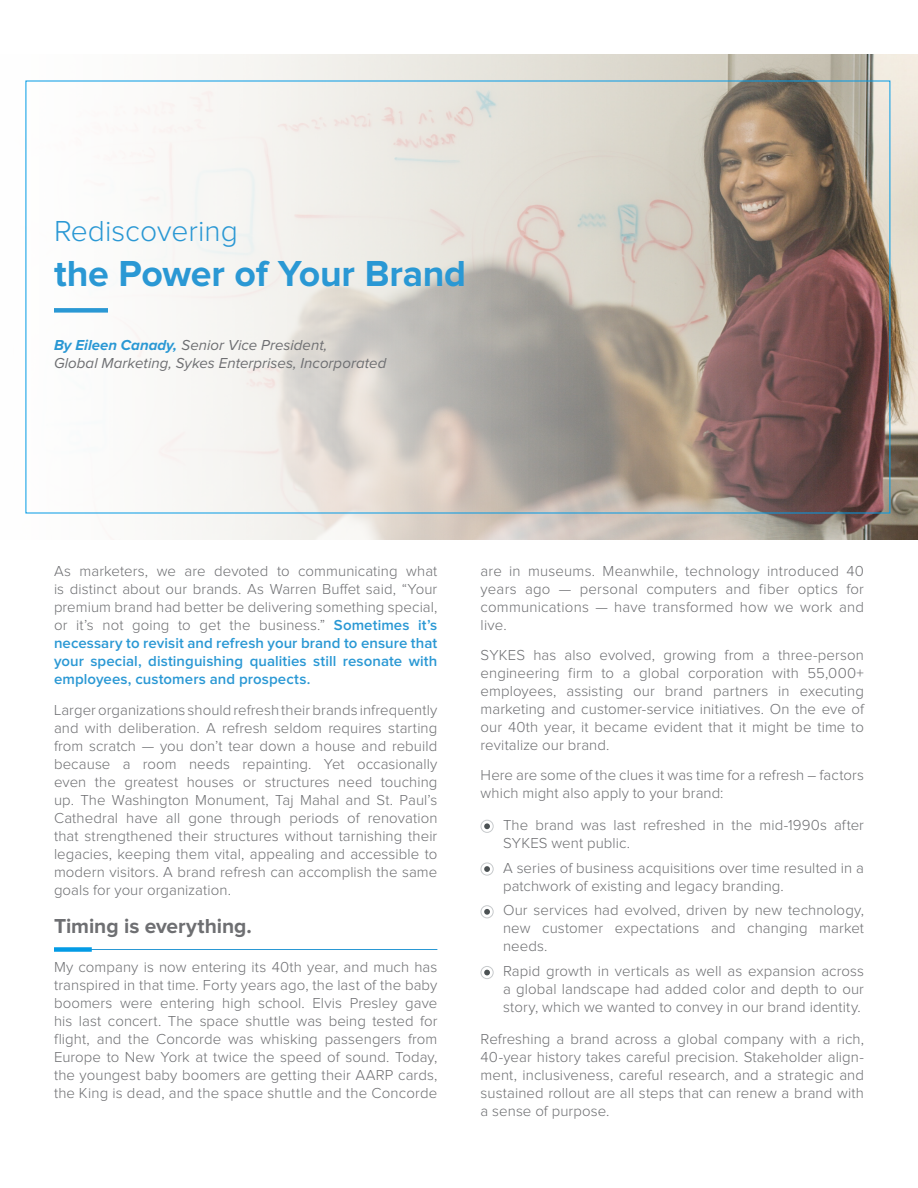
<style>
.page{position:relative;width:918px;height:1188px;background:#fff}
.page>*{position:absolute;margin:0;border:0;box-sizing:border-box;transform-origin:0 0}
.t1{font:700 37.5px "Proxima Nova";letter-spacing:-.01em;color:#2a98d4}
.t2{font:300 30px "Proxima Nova";color:#2a98d4}
.spacing_title{font:700 21px "Proxima Nova";letter-spacing:-.005em;color:#6e6f72}
.basic_5pt{font:300 15px/18px "Proxima Nova";letter-spacing:.01em;color:#6e6f72;text-align:justify}
.spacing__125{font:300 15px/18px "Proxima Nova";letter-spacing:.005em;color:#6e6f72;text-align:justify}
.bulleted_list{font:300 15px/18px "Proxima Nova";letter-spacing:.005em;color:#6e6f72}
.normal_paragraph{font:300 15px/18px "Proxima Nova";letter-spacing:.005em;color:#6e6f72;text-align:justify}
.t3{font:italic 15px "Proxima Nova";letter-spacing:.005em;color:#6e6f72}
.s1{font-weight:700;color:#2a98d4}
.s2{font-weight:600;color:#2a98d4}
</style>
<div class="page">
<svg style="left:25px;top:54px;width:893px;height:486px"></svg>
<hr style="left:54px;top:949px;width:383px;height:1px;background:#2a98d4">
<div style="left:54px;top:947px;width:38px;height:5px;background:#039be5"></div>
<div style="left:481px;top:820px;width:13px;height:13px;border:1px solid #c7cacc;border-radius:50%"></div>
<svg style="left:484px;top:823px;width:6px;height:6px"></svg>
<div style="left:481px;top:863px;width:13px;height:13px;border:1px solid #c7cacc;border-radius:50%"></div>
<svg style="left:484px;top:866px;width:6px;height:6px"></svg>
<div style="left:481px;top:905px;width:13px;height:13px;border:1px solid #c7cacc;border-radius:50%"></div>
<svg style="left:484px;top:909px;width:6px;height:6px"></svg>
<svg style="left:481px;top:966px;width:12px;height:13px"></svg>
<div style="left:481px;top:966px;width:13px;height:13px;border:1px solid #c7cacc;border-radius:50%"></div>
<svg style="left:484px;top:970px;width:6px;height:5px"></svg>
<div style="left:54px;top:308px;width:54px;height:5px;background:#2a98d4"></div>
<p class="t2" style="left:54px;top:217px;width:185px">Rediscovering</p>
<p class="t1" style="left:54px;top:256px;width:414px">the Power of Your Brand</p>
<p class="t3" style="left:54px;top:338px;width:275px"><span class="s1">By Eileen Canady,</span> Senior Vice President,</p>
<p class="t3" style="left:54px;top:356px;width:334px">Global Marketing, Sykes Enterprises, Incorporated</p>
<p class="spacing__125" style="left:54px;top:562px;width:385px">As marketers, we are devoted to communicating what is distinct about our brands. As Warren Buffet said, “Your premium brand had better be delivering something special, or it’s not going to get the business.” <span class="s2">Sometimes it’s necessary to revisit and refresh your brand to ensure that your special, distinguishing qualities still resonate with employees, customers and prospects.</span></p>
<p class="spacing__125" style="left:54px;top:702px;width:385px">Larger organizations should refresh their brands infrequently and with deliberation. A refresh seldom requires starting from scratch — you don’t tear down a house and rebuild because a room needs repainting. Yet occasionally even the greatest houses or structures need touching up. The Washington Monument, Taj Mahal and St. Paul’s Cathedral have all gone through periods of renovation that strengthened their structures without tarnishing their legacies, keeping them vital, appealing and accessible to modern visitors. A brand refresh can accomplish the same goals for your organization.</p>
<p class="spacing_title" style="left:54px;top:916px;width:199px">Timing is everything.</p>
<p class="basic_5pt" style="left:54px;top:958px;width:385px">My company is now entering its 40th year, and much has transpired in that time. Forty years ago, the last of the baby boomers were entering high school. Elvis Presley gave his last concert. The space shuttle was being tested for flight, and the Concorde was whisking passengers from Europe to New York at twice the speed of sound. Today, the youngest baby boomers are getting their AARP cards, the King is dead, and the space shuttle and the Concorde</p>
<p class="basic_5pt" style="left:481px;top:562px;width:385px">are in museums. Meanwhile, technology introduced 40 years ago — personal computers and fiber optics for communications — have transformed how we work and live.</p>
<p class="basic_5pt" style="left:481px;top:646px;width:385px">SYKES has also evolved, growing from a three-person engineering firm to a global corporation with 55,000+ employees, assisting our brand partners in executing marketing and customer-service initiatives. On the eve of our 40th year, it became evident that it might be time to revitalize our brand.</p>
<p class="basic_5pt" style="left:481px;top:766px;width:385px">Here are some of the clues it was time for a refresh – factors which might also apply to your brand:</p>
<p class="bulleted_list" style="left:503px;top:816px;width:362px">The brand was last refreshed in the mid-1990s after<br>SYKES went public.</p>
<p class="bulleted_list" style="left:503px;top:859px;width:362px">A series of business acquisitions over time resulted in a patchwork of existing and legacy branding.</p>
<p class="bulleted_list" style="left:503px;top:902px;width:362px;text-align:justify">Our services had evolved, driven by new technology, new customer expectations and changing market needs.</p>
<p class="bulleted_list" style="left:503px;top:963px;width:362px;text-align:justify">Rapid growth in verticals as well as expansion across a global landscape had added color and depth to our story, which we wanted to convey in our brand identity.</p>
<p class="normal_paragraph" style="left:481px;top:1030px;width:385px">Refreshing a brand across a global company with a rich, 40-year history takes careful precision. Stakeholder align&shy;ment, inclusiveness, careful research, and a strategic and sustained rollout are all steps that can renew a brand with a sense of purpose.</p>
</div>
